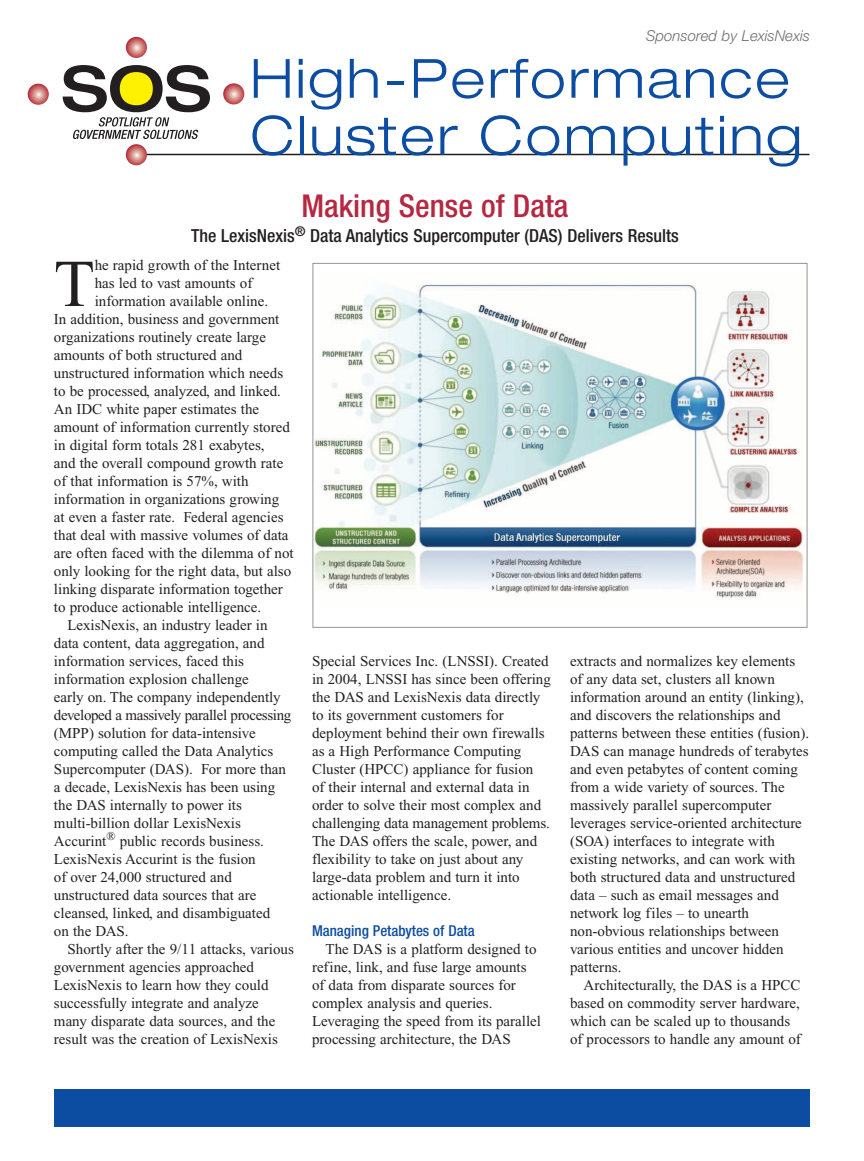
<style>
.page{position:relative;width:864px;height:1161px;background:#fff}
.page>*{position:absolute;margin:0;border:0;box-sizing:border-box;transform-origin:0 0}
.t1{font:66.9px "Times New Roman";color:#231f20}
.t2{font:300 expanded 54px/57px "Helvetica Neue LT Std";letter-spacing:.045em;color:#0d4da1}
.t3{font:500 condensed 31.5px "Helvetica Neue LT Std";color:#b62841}
.t4{font:500 condensed 18px "Helvetica Neue LT Std";color:#231f20}
.t5{font:15px/18px "Times New Roman";color:#231f20}
.t6{font:15px "Times New Roman";letter-spacing:-.025em;color:#231f20}
.t7{font:500 condensed 15px "Helvetica Neue LT Std";color:#0d4da1}
.t8{font:italic 300 15px "Helvetica Neue LT Std";color:#6c6d70}
</style>
<div class="page">
<div style="left:54px;top:1089px;width:756px;height:37px;background:#0d4da1"></div>
<hr style="left:132px;top:154px;width:678px;height:1px;background:#231f20">
<img style="left:315px;top:284px;width:490px;height:314px">
<svg style="left:63px;top:65px;width:147px;height:74px"></svg>
<svg style="left:126px;top:37px;width:21px;height:21px"></svg>
<svg style="left:126px;top:144px;width:21px;height:21px"></svg>
<svg style="left:28px;top:84px;width:21px;height:21px"></svg>
<svg style="left:223px;top:83px;width:21px;height:21px"></svg>
<p class="t8" style="left:646px;top:30px;width:165px">Sponsored by LexisNexis</p>
<h2 class="t2" style="left:250px;top:55px;width:553px">High-Performance<br>Cluster Computing</h2>
<h3 class="t3" style="left:301px;top:194px;width:268px">Making Sense of Data</h3>
<p class="t4" style="left:191px;top:230px;width:489px">The LexisNexis<sup>®</sup> Data Analytics Supercomputer (DAS) Delivers Results</p>
<h1 class="t1" style="left:54px;top:260px;width:42px">T</h1>
<p class="t5" style="left:95px;top:257px;width:187px">he rapid growth of the Internet</p>
<p class="t5" style="left:95px;top:275px;width:159px">has led to vast amounts of</p>
<p class="t5" style="left:95px;top:293px;width:175px">information available online.</p>
<p class="t5" style="left:54px;top:311px;width:227px">In addition, business and government</p>
<p class="t5" style="left:54px;top:329px;width:214px">organizations routinely create large</p>
<p class="t5" style="left:54px;top:347px;width:190px">amounts of both structured and</p>
<p class="t5" style="left:54px;top:365px;width:231px">unstructured information which needs</p>
<p class="t5" style="left:54px;top:383px;width:228px">to be processed, analyzed, and linked.</p>
<p class="t5" style="left:54px;top:401px;width:207px">An IDC white paper estimates the</p>
<p class="t5" style="left:54px;top:419px;width:237px">amount of information currently stored</p>
<p class="t5" style="left:54px;top:437px;width:212px">in digital form totals 281 exabytes,</p>
<p class="t5" style="left:54px;top:455px;width:231px">and the overall compound growth rate</p>
<p class="t5" style="left:54px;top:473px;width:196px">of that information is 57%, with</p>
<p class="t5" style="left:54px;top:491px;width:227px">information in organizations growing</p>
<p class="t5" style="left:54px;top:509px;width:231px">at even a faster rate. Federal agencies</p>
<p class="t5" style="left:54px;top:527px;width:236px">that deal with massive volumes of data</p>
<p class="t5" style="left:54px;top:545px;width:241px">are often faced with the dilemma of not</p>
<p class="t5" style="left:54px;top:563px;width:239px">only looking for the right data, but also</p>
<p class="t5" style="left:54px;top:581px;width:230px">linking disparate information together</p>
<p class="t5" style="left:54px;top:599px;width:209px">to produce actionable intelligence.</p>
<p class="t5" style="left:67px;top:617px;width:202px">LexisNexis, an industry leader in</p>
<p class="t5" style="left:54px;top:635px;width:212px">data content, data aggregation, and</p>
<p class="t5" style="left:54px;top:653px;width:192px">information services, faced this</p>
<p class="t5" style="left:54px;top:671px;width:196px">information explosion challenge</p>
<p class="t5" style="left:54px;top:689px;width:228px">early on. The company independently</p>
<p class="t6" style="left:54px;top:710px;width:239px">developed a massively parallel processing</p>
<p class="t5" style="left:54px;top:725px;width:203px">(MPP) solution for data-intensive</p>
<p class="t5" style="left:54px;top:743px;width:221px">computing called the Data Analytics</p>
<p class="t5" style="left:54px;top:761px;width:234px">Supercomputer (DAS). For more than</p>
<p class="t5" style="left:54px;top:779px;width:223px">a decade, LexisNexis has been using</p>
<p class="t5" style="left:54px;top:797px;width:189px">the DAS internally to power its</p>
<p class="t5" style="left:54px;top:815px;width:188px">multi-billion dollar LexisNexis</p>
<p class="t5" style="left:54px;top:833px;width:211px">Accurint<sup>®</sup> public records business.</p>
<p class="t5" style="left:54px;top:851px;width:203px">LexisNexis Accurint is the fusion</p>
<p class="t5" style="left:54px;top:869px;width:179px">of over 24,000 structured and</p>
<p class="t5" style="left:54px;top:887px;width:204px">unstructured data sources that are</p>
<p class="t5" style="left:54px;top:905px;width:218px">cleansed, linked, and disambiguated</p>
<p class="t5" style="left:54px;top:923px;width:76px">on the DAS.</p>
<p class="t5" style="left:67px;top:941px;width:228px">Shortly after the 9/11 attacks, various</p>
<p class="t5" style="left:54px;top:959px;width:202px">government agencies approached</p>
<p class="t5" style="left:54px;top:977px;width:216px">LexisNexis to learn how they could</p>
<p class="t5" style="left:54px;top:995px;width:206px">successfully integrate and analyze</p>
<p class="t5" style="left:54px;top:1013px;width:223px">many disparate data sources, and the</p>
<p class="t5" style="left:54px;top:1031px;width:225px">result was the creation of LexisNexis</p>
<p class="t5" style="left:312px;top:653px;width:240px">Special Services Inc. (LNSSI). Created in 2004, LNSSI has since been offering the DAS and LexisNexis data directly to its government customers for deployment behind their own firewalls as a High Performance Computing Cluster (HPCC) appliance for fusion<br>of their internal and external data in order to solve their most complex and challenging data management problems.<br>The DAS offers the scale, power, and flexibility to take on just about any large-data problem and turn it into actionable intelligence.</p>
<p class="t7" style="left:312px;top:925px;width:164px">Managing Petabytes of Data</p>
<p class="t5" style="left:312px;top:941px;width:231px;text-indent:14px">The DAS is a platform designed to refine, link, and fuse large amounts of data from disparate sources for complex analysis and queries.<br>Leveraging the speed from its parallel processing architecture, the DAS</p>
<p class="t5" style="left:570px;top:653px;width:241px">extracts and normalizes key elements of any data set, clusters all known information around an entity (linking), and discovers the relationships and patterns between these entities (fusion).<br>DAS can manage hundreds of terabytes and even petabytes of content coming from a wide variety of sources. The massively parallel supercomputer leverages service-oriented architecture (SOA) interfaces to integrate with existing networks, and can work with both structured data and unstructured data – such as email messages and network log files – to unearth non-obvious relationships between various entities and uncover hidden patterns.</p>
<p class="t5" style="left:570px;top:977px;width:232px;text-indent:14px">Architecturally, the DAS is a HPCC based on commodity server hardware, which can be scaled up to thousands of processors to handle any amount of</p>
</div>
